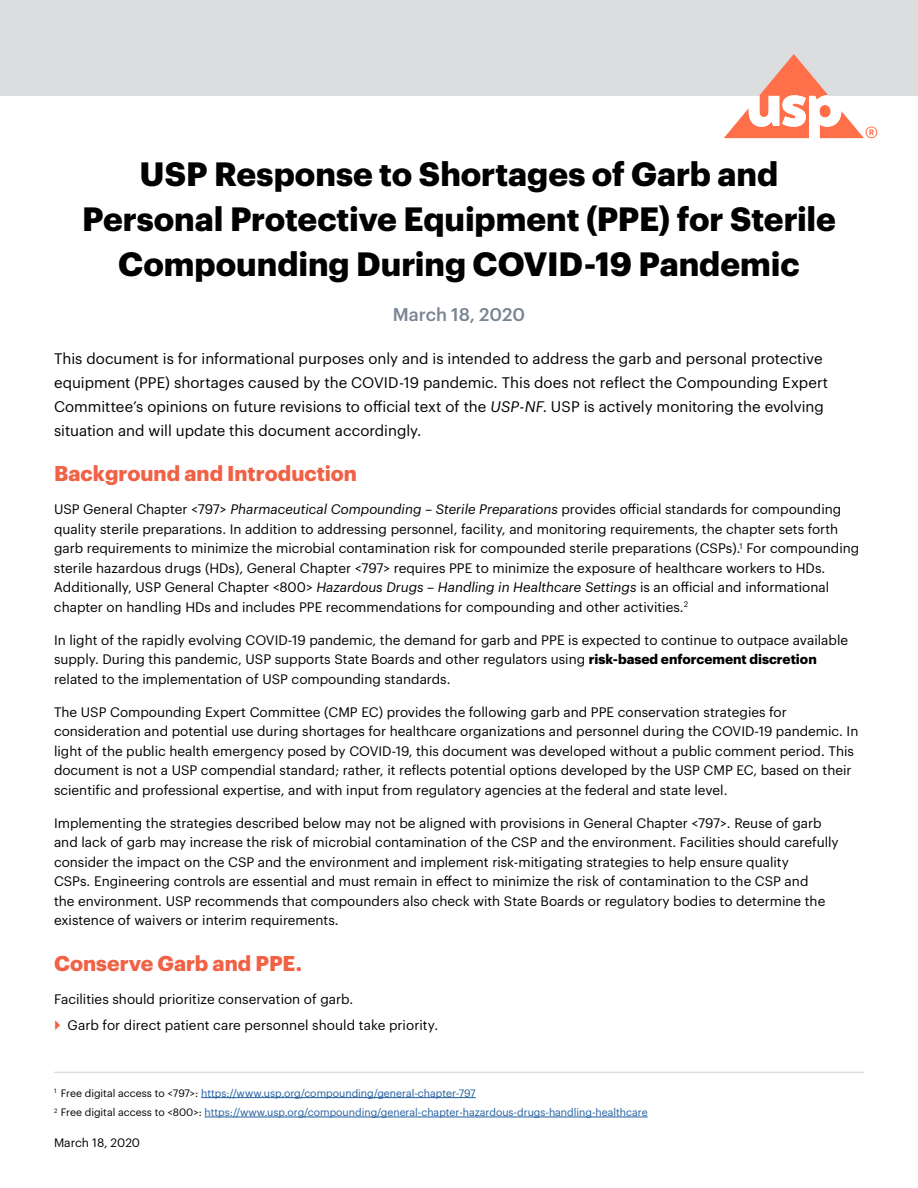
<style>
.page{position:relative;width:918px;height:1188px;background:#fff}
.page>*{position:absolute;margin:0;border:0;box-sizing:border-box;transform-origin:0 0}
.t1{font:700 33px/45px "Graphik";color:#000;text-align:center}
.t2{font:700 21px "Graphik";color:#f16145}
.t3{font:500 18px "Graphik";color:#788594}
.t4{font:15px/24px "Graphik";color:#000}
.t5{font:13.5px/19.5px "Graphik";color:#000}
.t6{font:12px "Graphik";color:#000}
.t7{font:10.5px/19.4px "Graphik";color:#215e9e}
.s1{font-style:italic}
.s2{font-weight:700}
.s3{color:#000}
</style>
<div class="page">
<div style="left:0;top:0;width:918px;height:95px;background:#dcddde"></div>
<svg style="left:724px;top:54px;width:153px;height:84px"></svg>
<hr style="left:201px;top:1097px;width:275px;height:1px;background:#215e9e">
<hr style="left:205px;top:1117px;width:443px;height:1px;background:#215e9e">
<hr style="left:54px;top:1072px;width:810px;height:1px;background:#dcddde">
<h1 class="t1" style="left:82px;top:148px;width:755px">USP Response to Shortages of Garb and<br>Personal Protective Equipment (PPE) for Sterile<br>Compounding During COVID-19 Pandemic</h1>
<h3 class="t3" style="left:393px;top:301px;width:134px">March 18, 2020</h3>
<p class="t4" style="left:54px;top:345px;width:776px">This document is for informational purposes only and is intended to address the garb and personal protective equipment (PPE) shortages caused by the COVID-19 pandemic. This does not reflect the Compounding Expert Committee’s opinions on future revisions to official text of the <span class="s1">USP-NF</span>. USP is actively monitoring the evolving situation and will update this document accordingly.</p>
<h2 class="t2" style="left:54px;top:457px;width:305px">Background and Introduction</h2>
<p class="t5" style="left:54px;top:499px;width:807px">USP General Chapter &lt;797&gt; <span class="s1">Pharmaceutical Compounding – Sterile Preparations</span> provides official standards for compounding quality sterile preparations. In addition to addressing personnel, facility, and monitoring requirements, the chapter sets forth garb requirements to minimize the microbial contamination risk for compounded sterile preparations (CSPs).<sup>1</sup> For compounding sterile hazardous drugs (HDs), General Chapter &lt;797&gt; requires PPE to minimize the exposure of healthcare workers to HDs.<br>Additionally, USP General Chapter &lt;800&gt; <span class="s1">Hazardous Drugs – Handling in Healthcare Settings</span> is an official and informational chapter on handling HDs and includes PPE recommendations for compounding and other activities.<sup>2</sup></p>
<p class="t5" style="left:54px;top:629px;width:796px">In light of the rapidly evolving COVID-19 pandemic, the demand for garb and PPE is expected to continue to outpace available supply. During this pandemic, USP supports State Boards and other regulators using <span class="s2">risk-based enforcement discretion </span>related to the implementation of USP compounding standards.</p>
<p class="t5" style="left:54px;top:701px;width:806px">The USP Compounding Expert Committee (CMP EC) provides the following garb and PPE conservation strategies for consideration and potential use during shortages for healthcare organizations and personnel during the COVID-19 pandemic. In light of the public health emergency posed by COVID-19, this document was developed without a public comment period. This document is not a USP compendial standard; rather, it reflects potential options developed by the USP CMP EC, based on their scientific and professional expertise, and with input from regulatory agencies at the federal and state level.</p>
<p class="t5" style="left:54px;top:812px;width:786px">Implementing the strategies described below may not be aligned with provisions in General Chapter &lt;797&gt;. Reuse of garb and lack of garb may increase the risk of microbial contamination of the CSP and the environment. Facilities should carefully consider the impact on the CSP and the environment and implement risk-mitigating strategies to help ensure quality<br>CSPs. Engineering controls are essential and must remain in effect to minimize the risk of contamination to the CSP and<br>the environment. USP recommends that compounders also check with State Boards or regulatory bodies to determine the existence of waivers or interim requirements.</p>
<h2 class="t2" style="left:54px;top:947px;width:250px">Conserve Garb and PPE.</h2>
<p class="t5" style="left:68px;top:985px;width:372px;line-height:26.2px;text-indent:-14px">Facilities should prioritize conservation of garb.<br>Garb for direct patient care personnel should take priority.</p>
<p class="t7" style="left:54px;top:1082px;width:595px"><sup>1</sup> <span class="s3">Free digital access to &lt;797&gt;:</span> https://www.usp.org/compounding/general-chapter-797<br><sup>2</sup> <span class="s3">Free digital access to &lt;800&gt;:</span> https://www.usp.org/compounding/general-chapter-hazardous-drugs-handling-healthcare</p>
<p class="t6" style="left:54px;top:1134px;width:88px">March 18, 2020</p>
</div>
